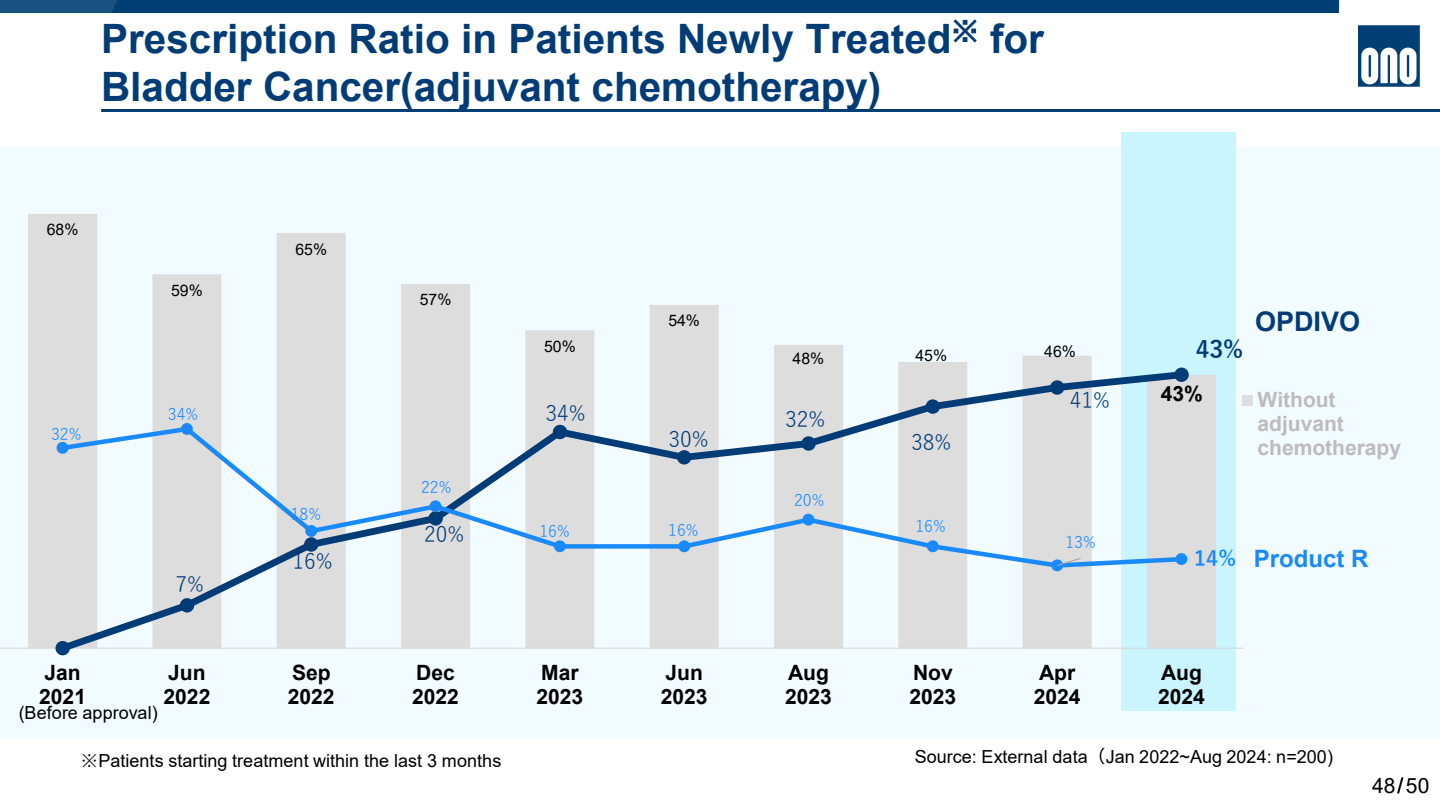
<style>
.page{position:relative;width:1440px;height:810px;background:#fff}
.page>*{position:absolute;margin:0;border:0;box-sizing:border-box;transform-origin:0 0}
.t1{font:700 40.5px "Arial";color:#023c77}
.t2{font:700 27px "Arial";color:#023c77}
.t3{font:700 24px "Arial";color:#1989fb}
.t4{font:700 24px "Yu Gothic";color:#023c77}
.t5{font:700 21px/24.2px "Arial";color:#000}
.t6{font:700 21px/24.2px "Arial";color:#bdbbbb}
.t7{font:21px "Yu Gothic";color:#023c77}
.t8{font:21px "Arial";color:#000}
.t9{font:700 21px "Yu Gothic";color:#1989fb}
.t10{font:18px "Arial";letter-spacing:.005em;color:#000}
.t11{font:15.9px "Arial";color:#000}
.t12{font:15.9px "Yu Gothic";color:#1989fb}
.s1{font-family:"Meiryo UI"}
</style>
<div class="page">
<img style="left:101px;top:110px;width:1339px;height:1px">
<div style="left:0;top:0;width:1339px;height:13px;background:#003f73"></div>
<svg style="left:0;top:0;width:117px;height:13px;background:#175080"></svg>
<img style="left:1359px;top:26px;width:60px;height:60px">
<div style="left:0;top:147px;width:1440px;height:591px;background:#f2fbff"></div>
<div style="left:1122px;top:132px;width:114px;height:579px;background:#caf5ff"></div>
<svg style="left:28px;top:214px;width:1188px;height:434px"></svg>
<hr style="left:1px;top:648px;width:1243px;height:1px;background:#d9d9d9">
<svg style="left:54px;top:367px;width:1135px;height:282px"></svg>
<div style="left:55px;top:641px;width:15px;height:14px;border:7px solid #023c77;border-radius:50%"></div>
<div style="left:180px;top:598px;width:14px;height:15px;border:7px solid #023c77;border-radius:50%"></div>
<div style="left:926px;top:399px;width:14px;height:15px;border:7px solid #023c77;border-radius:50%"></div>
<div style="left:1050px;top:380px;width:14px;height:15px;border:7px solid #023c77;border-radius:50%"></div>
<div style="left:1174px;top:368px;width:15px;height:14px;border:7px solid #023c77;border-radius:50%"></div>
<svg style="left:57px;top:424px;width:1129px;height:146px"></svg>
<div style="left:59px;top:444px;width:7px;height:8px;background:#1989fb;border-radius:50%"></div>
<div style="left:57px;top:442px;width:11px;height:12px;border:4px solid #1989fb;border-radius:50%"></div>
<div style="left:183px;top:425px;width:8px;height:8px;background:#1989fb;border-radius:50%"></div>
<div style="left:181px;top:423px;width:12px;height:12px;border:4px solid #1989fb;border-radius:50%"></div>
<div style="left:308px;top:527px;width:7px;height:8px;background:#1989fb;border-radius:50%"></div>
<div style="left:305px;top:525px;width:12px;height:12px;border:4px solid #1989fb;border-radius:50%"></div>
<div style="left:432px;top:503px;width:7px;height:7px;background:#1989fb;border-radius:50%"></div>
<div style="left:430px;top:500px;width:11px;height:12px;border:4px solid #1989fb;border-radius:50%"></div>
<div style="left:556px;top:543px;width:8px;height:7px;background:#1989fb;border-radius:50%"></div>
<div style="left:554px;top:540px;width:12px;height:12px;border:4px solid #1989fb;border-radius:50%"></div>
<div style="left:681px;top:543px;width:7px;height:7px;background:#1989fb;border-radius:50%"></div>
<div style="left:678px;top:540px;width:12px;height:12px;border:4px solid #1989fb;border-radius:50%"></div>
<div style="left:805px;top:516px;width:7px;height:7px;background:#1989fb;border-radius:50%"></div>
<div style="left:802px;top:514px;width:12px;height:12px;border:4px solid #1989fb;border-radius:50%"></div>
<div style="left:929px;top:543px;width:7px;height:7px;background:#1989fb;border-radius:50%"></div>
<div style="left:927px;top:540px;width:12px;height:12px;border:4px solid #1989fb;border-radius:50%"></div>
<div style="left:1051px;top:559px;width:12px;height:12px;border:4px solid #1989fb;border-radius:50%"></div>
<div style="left:1178px;top:555px;width:7px;height:8px;background:#1989fb;border-radius:50%"></div>
<div style="left:1175px;top:553px;width:12px;height:12px;border:4px solid #1989fb;border-radius:50%"></div>
<svg style="left:1056px;top:557px;width:26px;height:10px"></svg>
<div style="left:1242px;top:395px;width:11px;height:11px;background:#dedddd"></div>
<p class="t1" style="left:101px;top:10px;width:944px">Prescription Ratio in Patients Newly Treated<sup>※</sup> for</p>
<p class="t1" style="left:101px;top:59px;width:782px">Bladder Cancer(adjuvant chemotherapy)</p>
<p class="t11" style="left:47px;top:219px;width:33px">68%</p>
<p class="t12" style="left:51px;top:420px;width:32px">32%</p>
<p class="t11" style="left:171px;top:279px;width:33px">59%</p>
<p class="t12" style="left:168px;top:399px;width:32px">34%</p>
<p class="t7" style="left:176px;top:565px;width:30px">7%</p>
<p class="t11" style="left:295px;top:238px;width:33px">65%</p>
<p class="t12" style="left:291px;top:500px;width:32px">18%</p>
<p class="t7" style="left:292px;top:542px;width:42px">16%</p>
<p class="t11" style="left:420px;top:289px;width:33px">57%</p>
<p class="t12" style="left:421px;top:472px;width:32px">22%</p>
<p class="t7" style="left:424px;top:515px;width:42px">20%</p>
<p class="t11" style="left:544px;top:335px;width:33px">50%</p>
<p class="t7" style="left:546px;top:394px;width:42px">34%</p>
<p class="t11" style="left:668px;top:310px;width:33px">54%</p>
<p class="t7" style="left:668px;top:420px;width:42px">30%</p>
<p class="t12" style="left:539px;top:517px;width:32px">16%</p>
<p class="t12" style="left:668px;top:515px;width:32px">16%</p>
<p class="t11" style="left:793px;top:348px;width:33px">48%</p>
<p class="t11" style="left:915px;top:345px;width:33px">45%</p>
<p class="t11" style="left:1044px;top:340px;width:33px">46%</p>
<p class="t7" style="left:785px;top:400px;width:42px">32%</p>
<p class="t12" style="left:794px;top:486px;width:32px">20%</p>
<p class="t7" style="left:911px;top:423px;width:42px">38%</p>
<p class="t12" style="left:915px;top:512px;width:32px">16%</p>
<p class="t7" style="left:1070px;top:381px;width:42px">41%</p>
<p class="t12" style="left:1065px;top:528px;width:32px">13%</p>
<p class="t4" style="left:1196px;top:335px;width:49px">43%</p>
<p class="t5" style="left:1161px;top:382px;width:44px">43%</p>
<p class="t2" style="left:1255px;top:302px;width:107px">OPDIVO</p>
<p class="t6" style="left:1258px;top:388px;width:145px">Without adjuvant chemotherapy</p>
<p class="t9" style="left:1194px;top:547px;width:43px">14%</p>
<p class="t3" style="left:1254px;top:541px;width:116px">Product R</p>
<p class="t5" style="left:39px;top:661px;width:48px">Jan<br>2021</p>
<p class="t5" style="left:164px;top:661px;width:48px">Jun<br>2022</p>
<p class="t5" style="left:288px;top:661px;width:48px">Sep<br>2022</p>
<p class="t5" style="left:412px;top:661px;width:48px">Dec<br>2022</p>
<p class="t5" style="left:537px;top:661px;width:48px">Mar<br>2023</p>
<p class="t5" style="left:661px;top:661px;width:48px">Jun<br>2023</p>
<p class="t5" style="left:785px;top:661px;width:48px">Aug<br>2023</p>
<p class="t5" style="left:909px;top:661px;width:48px">Nov<br>2023</p>
<p class="t5" style="left:1034px;top:661px;width:48px">Apr<br>2024</p>
<p class="t5" style="left:1158px;top:661px;width:48px">Aug<br>2024</p>
<p class="t10" style="left:19px;top:700px;width:141px">(Before approval)</p>
<p class="t10" style="left:80px;top:748px;width:423px"><span class="s1">※</span>Patients starting treatment within the last 3 months</p>
<p class="t10" style="left:915px;top:745px;width:420px">Source: External data<span class="s1">（</span>Jan 2022~Aug 2024: n=200)</p>
<p class="t8" style="left:1372px;top:771px;width:59px">48/50</p>
</div>
